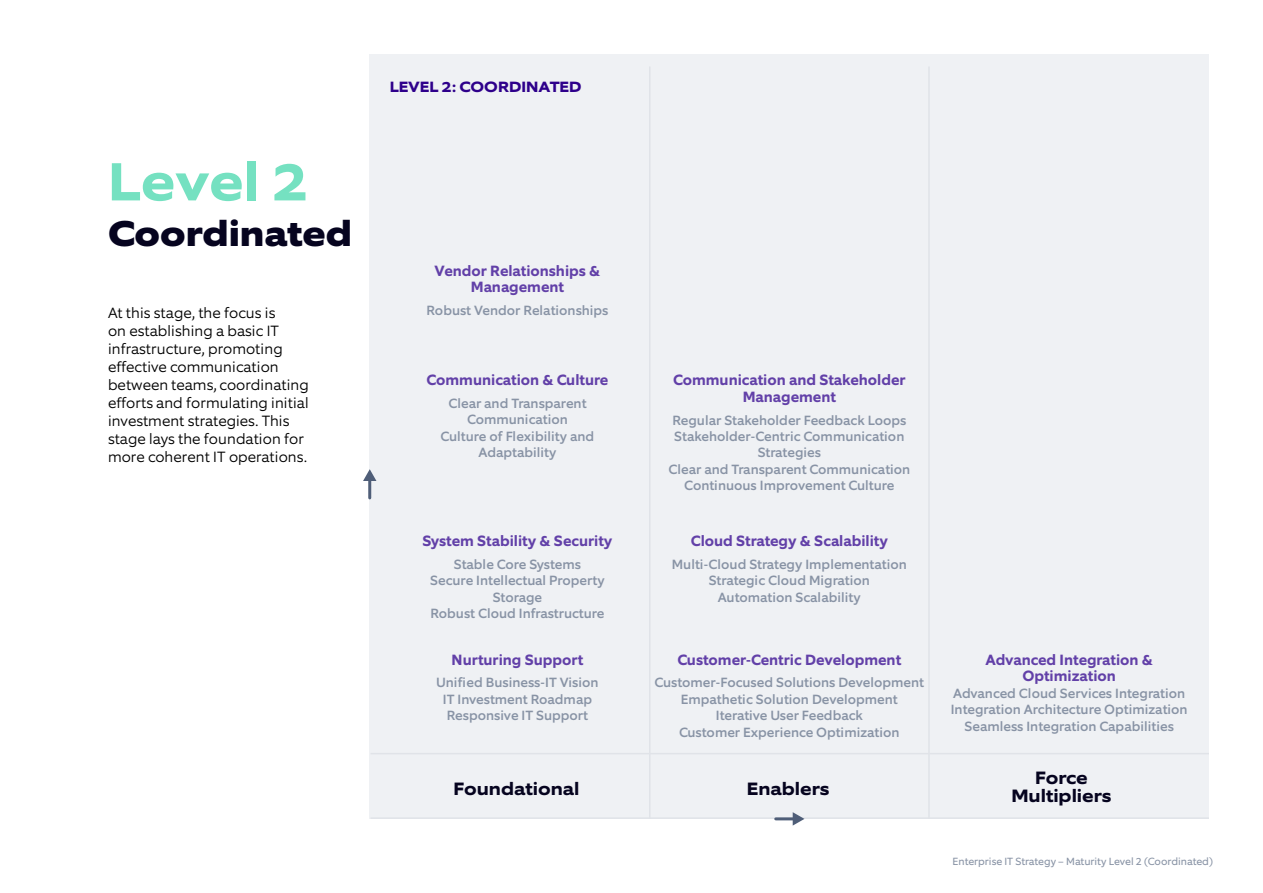
<style>
.page{position:relative;width:1263px;height:893px;background:#fff}
.page>*{position:absolute;margin:0;border:0;box-sizing:border-box;transform-origin:0 0}
.t1{font:700 54px "Equip Extended";letter-spacing:-.005em;color:#75e1c1}
.t2{font:800 36px "Equip Extended";color:#06041f}
.t3{font:700 18px/18px "Equip Extended";color:#06041f;text-align:center}
.t4{font:300 15px/18px "Equip";color:#000}
.t5{font:700 15px/16.5px "Equip";color:#6240a8;text-align:center}
.t6{font:700 15px "Equip Extended";color:#2e008b}
.t7{font:500 13.5px/16.5px "Equip";color:#8893a5;text-align:center}
.t8{font:10.5px "Equip";color:#8893a5}
</style>
<div class="page">
<div style="left:370px;top:54px;width:839px;height:764px;background:#eff1f4"></div>
<hr style="left:649px;top:66px;width:1px;height:753px;background:#e0e3e8">
<hr style="left:370px;top:753px;width:839px;height:1px;background:#e0e3e8">
<hr style="left:370px;top:817px;width:839px;height:2px;background:#e0e3e8">
<hr style="left:928px;top:66px;width:2px;height:753px;background:#e0e3e8">
<hr style="left:776px;top:817px;width:18px;height:3px;background:#4f5e78">
<svg style="left:793px;top:812px;width:11px;height:14px"></svg>
<hr style="left:368px;top:480px;width:3px;height:18px;background:#4f5e78">
<svg style="left:363px;top:469px;width:13px;height:12px"></svg>
<h1 class="t1" style="left:108px;top:147px;width:202px">Level 2</h1>
<h2 class="t2" style="left:108px;top:211px;width:246px">Coordinated</h2>
<p class="t4" style="left:108px;top:304px;width:202px">At this stage, the focus is<br>on establishing a basic IT infrastructure, promoting effective communication between teams, coordinating efforts and formulating initial investment strategies. This stage lays the foundation for more coherent IT operations.</p>
<p class="t6" style="left:390px;top:77px;width:193px">LEVEL 2: COORDINATED</p>
<p class="t5" style="left:435px;top:262px;width:167px">Vendor Relationships &amp;<br>Management</p>
<p class="t7" style="left:426px;top:302px;width:184px">Robust Vendor Relationships</p>
<p class="t5" style="left:426px;top:372px;width:183px">Communication &amp; Culture</p>
<p class="t7" style="left:441px;top:395px;width:155px">Clear and Transparent<br>Communication<br>Culture of Flexibility and<br>Adaptability</p>
<p class="t5" style="left:422px;top:533px;width:192px">System Stability &amp; Security</p>
<p class="t7" style="left:430px;top:556px;width:176px">Stable Core Systems<br>Secure Intellectual Property<br>Storage<br>Robust Cloud Infrastructure</p>
<p class="t5" style="left:452px;top:652px;width:133px">Nurturing Support</p>
<p class="t7" style="left:436px;top:675px;width:164px">Unified Business-IT Vision<br>IT Investment Roadmap<br>Responsive IT Support</p>
<h3 class="t3" style="left:454px;top:780px;width:127px">Foundational</h3>
<p class="t5" style="left:673px;top:372px;width:234px">Communication and Stakeholder<br>Management</p>
<p class="t7" style="left:668px;top:412px;width:243px">Regular Stakeholder Feedback Loops<br>Stakeholder-Centric Communication<br>Strategies<br>Clear and Transparent Communication<br>Continuous Improvement Culture</p>
<p class="t5" style="left:691px;top:533px;width:199px">Cloud Strategy &amp; Scalability</p>
<p class="t7" style="left:672px;top:556px;width:236px">Multi-Cloud Strategy Implementation<br>Strategic Cloud Migration<br>Automation Scalability</p>
<p class="t5" style="left:677px;top:652px;width:225px">Customer-Centric Development</p>
<p class="t7" style="left:655px;top:675px;width:271px">Customer-Focused Solutions Development Empathetic Solution Development Iterative User Feedback<br>Customer Experience Optimization</p>
<p class="t5" style="left:985px;top:652px;width:169px">Advanced Integration &amp;<br>Optimization</p>
<p class="t7" style="left:951px;top:685px;width:238px">Advanced Cloud Services Integration<br>Integration Architecture Optimization<br>Seamless Integration Capabilities</p>
<h3 class="t3" style="left:747px;top:780px;width:84px">Enablers</h3>
<h3 class="t3" style="left:1011px;top:769px;width:102px">Force<br>Multipliers</h3>
<p class="t8" style="left:952px;top:855px;width:262px">Enterprise IT Strategy – Maturity Level 2 (Coordinated)</p>
</div>
